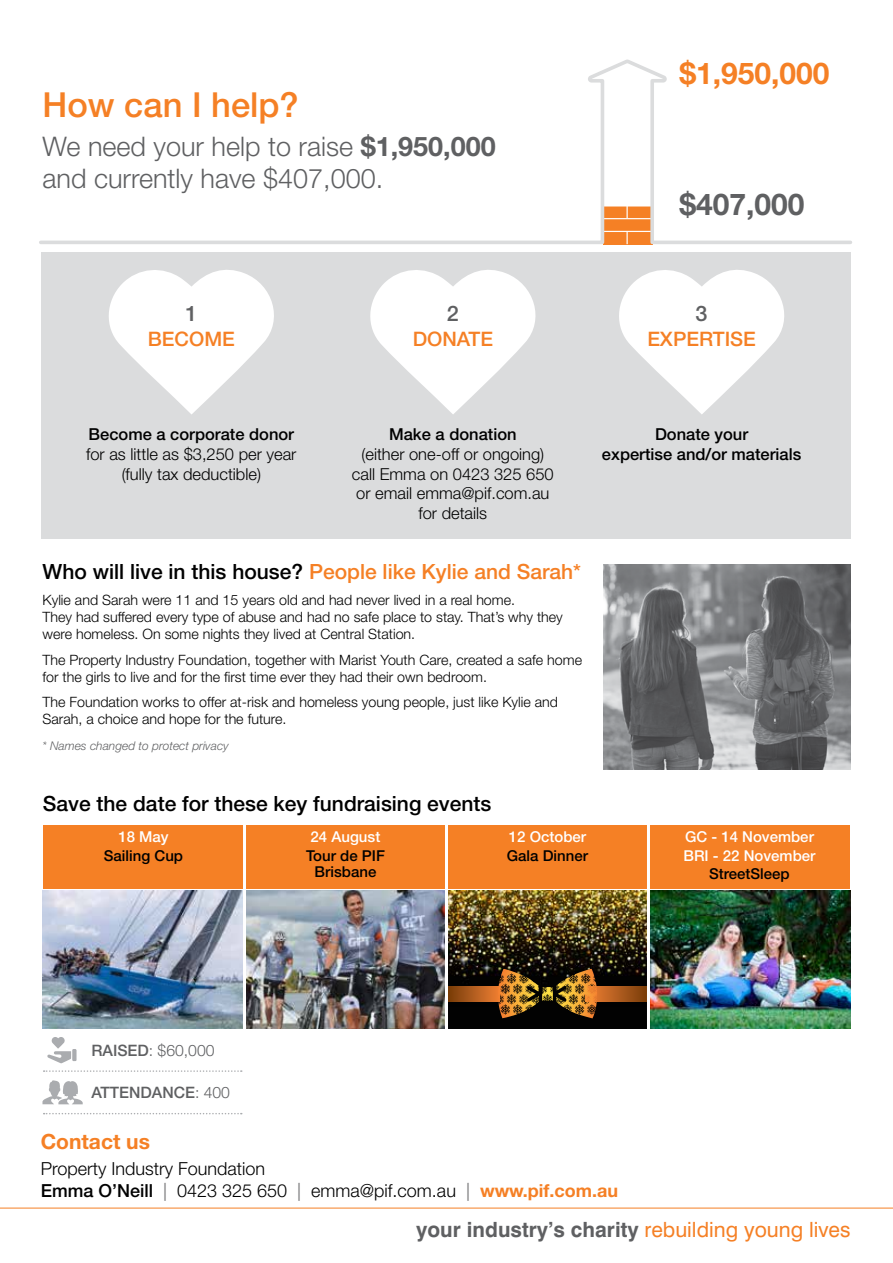
<style>
.page{position:relative;width:893px;height:1263px;background:#fff}
.page>*{position:absolute;margin:0;border:0;box-sizing:border-box;transform-origin:0 0}
.t1{font:500 34.5px "Helvetica Neue LT Std";color:#f58025}
.t2{font:700 30px "Helvetica Neue LT Std";color:#f58025}
.t3{font:700 30px "Helvetica Neue LT Std";color:#5f6062}
.t4{font:300 27px/32.4px "Helvetica Neue LT Std";color:#5f6062}
.t5{font:500 21.45px "Helvetica Neue LT Std";color:#5f6062}
.t6{font:500 21px "Helvetica Neue LT Std";color:#f58025}
.t7{font:700 21px "Swiss 721 BT";color:#5f6062}
.t8{font:500 21px "Helvetica Neue LT Std";color:#000}
.t9{font:700 21px "Helvetica Neue LT Std";color:#f58025}
.t10{font:500 19.95px "Helvetica Neue LT Std";color:#f58025}
.t11{font:300 18px/21.6px "Helvetica Neue LT Std";color:#000}
.t12{font:300 16.5px/19.8px "Helvetica Neue LT Std";color:#000;text-align:center}
.t13{font:500 16.5px/19.8px "Helvetica Neue LT Std";color:#000;text-align:center}
.t14{font:300 15.75px "Helvetica Neue LT Std";color:#5f6062}
.t15{font:500 15.75px "Helvetica Neue LT Std";color:#5f6062}
.t16{font:500 15px/18.6px "Helvetica Neue LT Std";color:#fff}
.t17{font:500 15px/16.5px "Helvetica Neue LT Std";color:#000;text-align:center}
.t18{font:300 14.25px/17.1px "Helvetica Neue LT Std";color:#000}
.t19{font:italic 300 12px "Helvetica Neue LT Std";color:#5f6062}
.s1{font-weight:700}
.s2{color:#000}
.s3{font-weight:500}
.s4{font-weight:300}
.s5{color:#5f6062}
.s6{font-weight:700;color:#f58025}
.s7{font-weight:400;color:#f58025}
</style>
<div class="page">
<img style="left:604px;top:564px;width:246px;height:206px">
<div style="left:41px;top:252px;width:809px;height:287px;background:#dbdcdd"></div>
<svg style="left:109px;top:270px;width:165px;height:144px"></svg>
<svg style="left:370px;top:270px;width:166px;height:144px"></svg>
<svg style="left:619px;top:270px;width:165px;height:144px"></svg>
<svg style="left:39px;top:59px;width:813px;height:186px"></svg>
<hr style="left:0;top:1208px;width:893px;height:1px;background:#f58025">
<div style="left:43px;top:825px;width:201px;height:63px;background:#f58025"></div>
<div style="left:244px;top:825px;width:202px;height:63px;background:#f58025"></div>
<div style="left:446px;top:825px;width:202px;height:63px;background:#f58025"></div>
<div style="left:648px;top:825px;width:202px;height:63px;background:#f58025"></div>
<img style="left:43px;top:891px;width:807px;height:137px">
<div style="left:580px;top:980px;width:75px;height:27px;background:#000;opacity:.75"></div>
<svg style="left:586px;top:986px;width:61px;height:15px"></svg>
<div style="left:440px;top:980px;width:65px;height:27px;background:#000;opacity:.75"></div>
<svg style="left:448px;top:986px;width:51px;height:15px"></svg>
<svg style="left:556px;top:969px;width:35px;height:21px"></svg>
<hr style="left:647px;top:806px;width:3px;height:240px;background:#fff">
<hr style="left:445px;top:806px;width:3px;height:240px;background:#fff">
<hr style="left:243px;top:806px;width:3px;height:240px;background:#fff">
<svg style="left:42px;top:1080px;width:41px;height:24px"></svg>
<svg style="left:47px;top:1037px;width:30px;height:26px"></svg>
<svg style="left:44px;top:1070px;width:198px;height:2px"></svg>
<svg style="left:44px;top:1113px;width:198px;height:1px"></svg>
<h1 class="t1" style="left:43px;top:84px;width:258px">How can I help?</h1>
<h3 class="t4" style="left:43px;top:129px;width:455px">We need your help to raise <span class="s1">$1,950,000 </span>and currently have $407,000.</h3>
<h2 class="t2" style="left:679px;top:55px;width:152px">$1,950,000</h2>
<h2 class="t3" style="left:679px;top:186px;width:127px">$407,000</h2>
<h3 class="t5" style="left:185px;top:300px;width:13px">1</h3>
<h3 class="t10" style="left:148px;top:327px;width:88px">BECOME</h3>
<h3 class="t5" style="left:447px;top:300px;width:13px">2</h3>
<h3 class="t10" style="left:413px;top:327px;width:82px">DONATE</h3>
<h3 class="t5" style="left:696px;top:300px;width:13px">3</h3>
<h3 class="t10" style="left:647px;top:327px;width:110px">EXPERTISE</h3>
<p class="t13" style="left:89px;top:424px;width:207px">Become a corporate donor</p>
<p class="t12" style="left:86px;top:444px;width:212px">for as little as $3,250 per year (fully tax deductible)</p>
<p class="t13" style="left:389px;top:424px;width:129px">Make a donation</p>
<p class="t12" style="left:352px;top:444px;width:203px">(either one-off or ongoing) call Emma on 0423 325 650 or email emma@pif.com.au for details</p>
<p class="t13" style="left:602px;top:424px;width:201px">Donate your<br>expertise and/or materials</p>
<h3 class="t6" style="left:43px;top:559px;width:540px"><span class="s2">Who will live in this house?</span> People like Kylie and Sarah*</h3>
<p class="t18" style="left:43px;top:591px;width:522px">Kylie and Sarah were 11 and 15 years old and had never lived in a real home.<br>They had suffered every type of abuse and had no safe place to stay. That’s why they were homeless. On some nights they lived at Central Station.</p>
<p class="t18" style="left:43px;top:651px;width:541px">The Property Industry Foundation, together with Marist Youth Care, created a safe home for the girls to live and for the first time ever they had their own bedroom.</p>
<p class="t18" style="left:43px;top:693px;width:517px">The Foundation works to offer at-risk and homeless young people, just like Kylie and<br>Sarah, a choice and hope for the future.</p>
<p class="t19" style="left:43px;top:739px;width:188px">* Names changed to protect privacy</p>
<h3 class="t8" style="left:43px;top:791px;width:450px">Save the date for these key fundraising events</h3>
<p class="t16" style="left:118px;top:827px;width:52px">18 May</p>
<p class="t17" style="left:104px;top:847px;width:81px">Sailing Cup</p>
<p class="t16" style="left:311px;top:827px;width:71px">24 August</p>
<p class="t17" style="left:306px;top:847px;width:80px">Tour de PIF<br>Brisbane</p>
<p class="t16" style="left:509px;top:827px;width:79px">12 October</p>
<p class="t17" style="left:507px;top:847px;width:83px">Gala Dinner</p>
<p class="t16" style="left:683px;top:827px;width:134px">GC - 14 November<br>BRI - 22 November</p>
<p class="t17" style="left:709px;top:865px;width:82px">StreetSleep</p>
<p class="t14" style="left:91px;top:1040px;width:125px"><span class="s3">RAISED</span>: $60,000</p>
<p class="t15" style="left:91px;top:1083px;width:140px">ATTENDANCE<span class="s4">: 400</span></p>
<h3 class="t9" style="left:41px;top:1129px;width:111px">Contact us</h3>
<p class="t11" style="left:41px;top:1158px;width:579px">Property Industry Foundation<br><span class="s3">Emma O’Neill</span> <span class="s5">|</span> 0423 325 650 <span class="s5">|</span> emma@pif.com.au <span class="s5">|</span> <span class="s6">www.pif.com.au</span></p>
<h3 class="t7" style="left:416px;top:1217px;width:436px">your industry’s charity <span class="s7">rebuilding young lives</span></h3>
</div>
